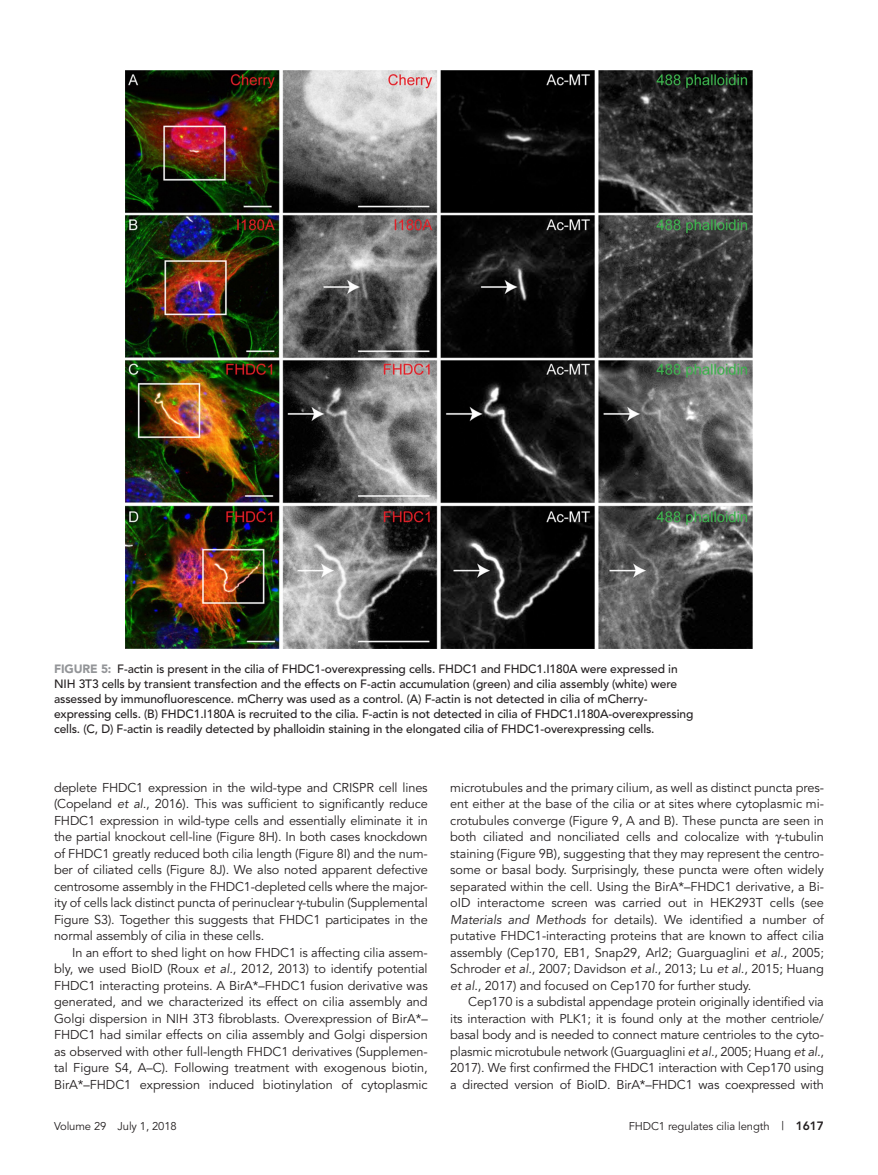
<style>
.page{position:relative;width:878px;height:1175px;background:#fff}
.page>*{position:absolute;margin:0;border:0;box-sizing:border-box;transform-origin:0 0}
.Para{font:12.75px/16.5px "Avenir";letter-spacing:-.01em;color:#231f20;text-align:justify}
.FigCaption_35_5p{font:500 12px/15px "Avenir";letter-spacing:-.01em;color:#231f20}
.t1{font:11.25px "Avenir";letter-spacing:-.01em;color:#231f20}
.s1{font-weight:900;color:#939598}
.s2{font-style:italic}
.s3{font-size:12px}
.s4{font-weight:800;font-size:12px}
</style>
<div class="page">
<img style="left:126px;top:71px;width:626px;height:577px">
<p class="FigCaption_35_5p" style="left:54px;top:661px;width:640px"><span class="s1">FIGURE 5:</span> F-actin is present in the cilia of FHDC1-overexpressing cells. FHDC1 and FHDC1.I180A were expressed in NIH 3T3 cells by transient transfection and the effects on F-actin accumulation (green) and cilia assembly (white) were assessed by immunofluorescence. mCherry was used as a control. (A) F-actin is not detected in cilia of mCherry&shy;expressing cells. (B) FHDC1.I180A is recruited to the cilia. F-actin is not detected in cilia of FHDC1.I180A-overexpressing cells. (C, D) F-actin is readily detected by phalloidin staining in the elongated cilia of FHDC1-overexpressing cells.</p>
<p class="Para" style="left:54px;top:779px;width:375px">deplete FHDC1 expression in the wild-type and CRISPR cell lines (Copeland <span class="s2">et al.</span>, 2016). This was sufficient to significantly reduce FHDC1 expression in wild-type cells and essentially eliminate it in the partial knockout cell-line (Figure 8H). In both cases knockdown of FHDC1 greatly reduced both cilia length (Figure 8I) and the num&shy;ber of ciliated cells (Figure 8J). We also noted apparent defective centrosome assembly in the FHDC1-depleted cells where the major&shy;ity of cells lack distinct puncta of perinuclear -tubulin (Supplemental Figure S3). Together this suggests that FHDC1 participates in the normal assembly of cilia in these cells.</p>
<p class="Para" style="left:54px;top:944px;width:375px;text-indent:18px">In an effort to shed light on how FHDC1 is affecting cilia assem&shy;bly, we used BioID (Roux <span class="s2">et al.</span>, 2012, 2013) to identify potential FHDC1 interacting proteins. A BirA*–FHDC1 fusion derivative was generated, and we characterized its effect on cilia assembly and Golgi dispersion in NIH 3T3 fibroblasts. Overexpression of BirA*– FHDC1 had similar effects on cilia assembly and Golgi dispersion as observed with other full-length FHDC1 derivatives (Supplemen&shy;tal Figure S4, A–C). Following treatment with exogenous biotin, BirA*–FHDC1 expression induced biotinylation of cytoplasmic</p>
<p class="Para" style="left:450px;top:779px;width:375px">microtubules and the primary cilium, as well as distinct puncta pres&shy;ent either at the base of the cilia or at sites where cytoplasmic mi&shy;crotubules converge (Figure 9, A and B). These puncta are seen in both ciliated and nonciliated cells and colocalize with -tubulin staining (Figure 9B), suggesting that they may represent the centro&shy;some or basal body. Surprisingly, these puncta were often widely separated within the cell. Using the BirA*–FHDC1 derivative, a Bi&shy;oID interactome screen was carried out in HEK293T cells (see <span class="s2">Materials and Methods</span> for details). We identified a number of putative FHDC1-interacting proteins that are known to affect cilia assembly (Cep170, EB1, Snap29, Arl2; Guarguaglini <span class="s2">et al.</span>, 2005; Schroder <span class="s2">et al.</span>, 2007; Davidson <span class="s2">et al.</span>, 2013; Lu <span class="s2">et al.</span>, 2015; Huang <span class="s2">et al</span>., 2017) and focused on Cep170 for further study.</p>
<p class="Para" style="left:450px;top:993px;width:375px;text-indent:18px">Cep170 is a subdistal appendage protein originally identified via its interaction with PLK1; it is found only at the mother centriole/ basal body and is needed to connect mature centrioles to the cyto&shy;plasmic microtubule network (Guarguaglini <span class="s2">et al.</span>, 2005; Huang <span class="s2">et al.</span>, 2017). We first confirmed the FHDC1 interaction with Cep170 using a directed version of BioID. BirA*–FHDC1 was coexpressed with</p>
<p class="t1" style="left:54px;top:1119px;width:124px">Volume 29 July 1, 2018</p>
<p class="t1" style="left:628px;top:1119px;width:197px">FHDC1 regulates cilia length <span class="s3">|</span> <span class="s4">1617</span></p>
</div>
